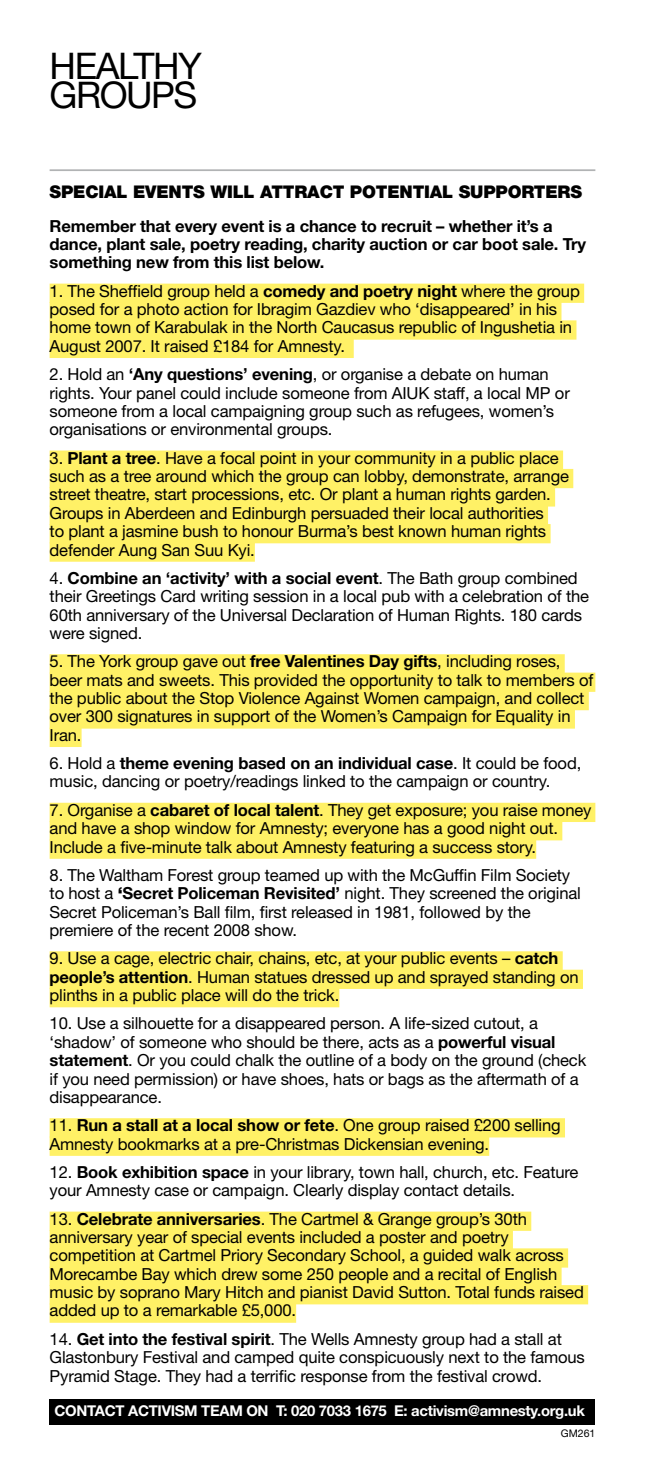
<style>
.page{position:relative;width:645px;height:1474px;background:#fff}
.page>*{position:absolute;margin:0;border:0;box-sizing:border-box;transform-origin:0 0}
.t1{font:36.75px/29.8px "Helvetica Neue";color:#000}
.t2{font:900 17.5px "Helvetica Neue";letter-spacing:-.01em;color:#000}
.t3{font:16.62px/18.4px "Helvetica Neue";letter-spacing:-.01em;color:#000}
.t4{font:700 16.62px/18.4px "Helvetica Neue";letter-spacing:-.01em;color:#000}
.t5{font:700 14.88px "Helvetica Neue";letter-spacing:-.02em;color:#fff}
.t6{font:10.5px "Helvetica Neue";color:#000}
.s1{font-weight:700}
.s2{font-weight:900}
</style>
<div class="page">
<div style="left:50px;top:283px;width:534px;height:20px;background:#fff166"></div>
<div style="left:50px;top:302px;width:511px;height:19px;background:#fff166"></div>
<div style="left:50px;top:320px;width:526px;height:19px;background:#fff166"></div>
<div style="left:50px;top:339px;width:304px;height:19px;background:#fff166"></div>
<div style="left:50px;top:450px;width:513px;height:20px;background:#fff166"></div>
<div style="left:50px;top:469px;width:523px;height:19px;background:#fff166"></div>
<div style="left:50px;top:487px;width:505px;height:19px;background:#fff166"></div>
<div style="left:50px;top:505px;width:498px;height:20px;background:#fff166"></div>
<div style="left:50px;top:524px;width:500px;height:19px;background:#fff166"></div>
<div style="left:50px;top:542px;width:205px;height:19px;background:#fff166"></div>
<div style="left:50px;top:654px;width:515px;height:19px;background:#fff166"></div>
<div style="left:50px;top:672px;width:545px;height:20px;background:#fff166"></div>
<div style="left:50px;top:691px;width:539px;height:19px;background:#fff166"></div>
<div style="left:50px;top:709px;width:525px;height:19px;background:#fff166"></div>
<div style="left:50px;top:727px;width:32px;height:20px;background:#fff166"></div>
<div style="left:50px;top:802px;width:545px;height:20px;background:#fff166"></div>
<div style="left:50px;top:821px;width:512px;height:19px;background:#fff166"></div>
<div style="left:50px;top:839px;width:486px;height:19px;background:#fff166"></div>
<div style="left:50px;top:951px;width:513px;height:19px;background:#fff166"></div>
<div style="left:50px;top:969px;width:533px;height:19px;background:#fff166"></div>
<div style="left:50px;top:988px;width:289px;height:19px;background:#fff166"></div>
<div style="left:50px;top:1118px;width:515px;height:19px;background:#fff166"></div>
<div style="left:50px;top:1136px;width:439px;height:19px;background:#fff166"></div>
<div style="left:50px;top:1211px;width:481px;height:19px;background:#fff166"></div>
<div style="left:50px;top:1229px;width:463px;height:20px;background:#fff166"></div>
<div style="left:50px;top:1248px;width:518px;height:19px;background:#fff166"></div>
<div style="left:50px;top:1266px;width:512px;height:19px;background:#fff166"></div>
<div style="left:50px;top:1285px;width:538px;height:19px;background:#fff166"></div>
<div style="left:50px;top:1303px;width:246px;height:19px;background:#fff166"></div>
<hr style="left:50px;top:169px;width:545px;height:2px;background:#b1b3b4">
<div style="left:50px;top:1399px;width:545px;height:25px;background:#000"></div>
<h1 class="t1" style="left:50px;top:50px;width:108px">Healthy groups</h1>
<p class="t2" style="left:50px;top:182px;width:534px">SPECIAL EVENTS WILL ATTRACT POTENTIAL SUPPORTERS</p>
<p class="t4" style="left:50px;top:216px;width:538px">Remember that every event is a chance to recruit – whether it’s a dance, plant sale, poetry reading, charity auction or car boot sale. Try something new from this list below.</p>
<p class="t3" style="left:50px;top:281px;width:532px">1. The Sheffield group held a <span class="s1">comedy and poetry night</span> where the group posed for a photo action for Ibragim Gazdiev who ‘disappeared’ in his home town of Karabulak in the North Caucasus republic of Ingushetia in August 2007. It raised £184 for Amnesty.</p>
<p class="t3" style="left:50px;top:365px;width:522px">2. Hold an <span class="s1">‘Any questions’ evening</span>, or organise a debate on human rights. Your panel could include someone from AIUK staff, a local MP or someone from a local campaigning group such as refugees, women’s organisations or environmental groups.</p>
<p class="t3" style="left:50px;top:448px;width:521px">3. <span class="s1">Plant a tree</span>. Have a focal point in your community in a public place such as a tree around which the group can lobby, demonstrate, arrange street theatre, start processions, etc. Or plant a human rights garden.<br>Groups in Aberdeen and Edinburgh persuaded their local authorities<br>to plant a jasmine bush to honour Burma’s best known human rights defender Aung San Suu Kyi.</p>
<p class="t3" style="left:50px;top:568px;width:541px">4. <span class="s1">Combine an ‘activity’ with a social event</span>. The Bath group combined their Greetings Card writing session in a local pub with a celebration of the 60th anniversary of the Universal Declaration of Human Rights. 180 cards were signed.</p>
<p class="t3" style="left:50px;top:652px;width:545px">5. The York group gave out <span class="s1">free Valentines Day gifts</span>, including roses, beer mats and sweets. This provided the opportunity to talk to members of the public about the Stop Violence Against Women campaign, and collect over 300 signatures in support of the Women’s Campaign for Equality in Iran.</p>
<p class="t3" style="left:50px;top:753px;width:533px">6. Hold a <span class="s1">theme evening based on an individual case</span>. It could be food, music, dancing or poetry/readings linked to the campaign or country.</p>
<p class="t3" style="left:50px;top:800px;width:543px">7. Organise a <span class="s1">cabaret of local talent</span>. They get exposure; you raise money and have a shop window for Amnesty; everyone has a good night out.<br>Include a five-minute talk about Amnesty featuring a success story.</p>
<p class="t3" style="left:50px;top:865px;width:533px">8. The Waltham Forest group teamed up with the McGuffin Film Society to host a <span class="s2">‘</span><span class="s1">Secret Policeman Revisited’</span> night. They screened the original Secret Policeman’s Ball film, first released in 1981, followed by the premiere of the recent 2008 show.</p>
<p class="t3" style="left:50px;top:949px;width:530px">9. Use a cage, electric chair, chains, etc, at your public events – <span class="s1">catch people’s attention</span>. Human statues dressed up and sprayed standing on plinths in a public place will do the trick.</p>
<p class="t3" style="left:50px;top:1014px;width:538px">10. Use a silhouette for a disappeared person. A life-sized cutout, a ‘shadow’ of someone who should be there, acts as a <span class="s1">powerful visual statement</span>. Or you could chalk the outline of a body on the ground (check if you need permission) or have shoes, hats or bags as the aftermath of a disappearance.</p>
<p class="t3" style="left:50px;top:1115px;width:513px">11. <span class="s1">Run a stall at a local show or fete</span>. One group raised £200 selling<br>Amnesty bookmarks at a pre-Christmas Dickensian evening.</p>
<p class="t3" style="left:50px;top:1162px;width:530px">12. <span class="s1">Book exhibition space</span> in your library, town hall, church, etc. Feature your Amnesty case or campaign. Clearly display contact details.</p>
<p class="t3" style="left:50px;top:1209px;width:536px">13. <span class="s1">Celebrate anniversaries</span>. The Cartmel &amp; Grange group’s 30th anniversary year of special events included a poster and poetry competition at Cartmel Priory Secondary School, a guided walk across Morecambe Bay which drew some 250 people and a recital of English music by soprano Mary Hitch and pianist David Sutton. Total funds raised added up to a remarkable £5,000.</p>
<p class="t3" style="left:50px;top:1329px;width:537px">14. <span class="s1">Get into the festival spirit</span>. The Wells Amnesty group had a stall at<br>Glastonbury Festival and camped quite conspicuously next to the famous<br>Pyramid Stage. They had a terrific response from the festival crowd.</p>
<p class="t5" style="left:55px;top:1401px;width:532px">CONTACT Activism TeaM ON T: 020 7033 1675 E: activism@amnesty.org.uk</p>
<p class="t6" style="left:561px;top:1427px;width:36px">GM261</p>
</div>
